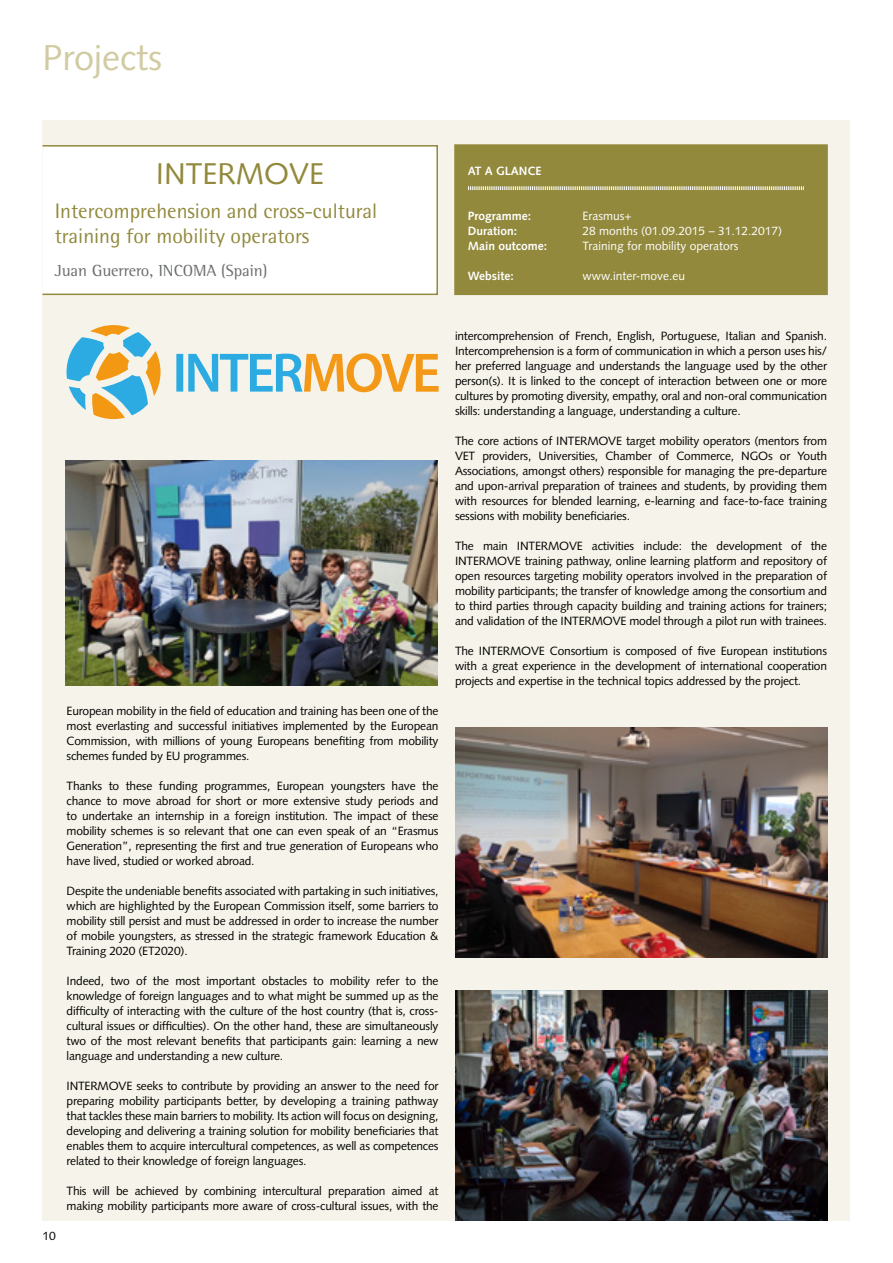
<style>
.page{position:relative;width:893px;height:1263px;background:#fff}
.page>*{position:absolute;margin:0;border:0;box-sizing:border-box;transform-origin:0 0}
.t1{font:36px "Syntax LT Std";color:#d1cba2}
.Articel_Projects_Bez{font:30px "Syntax LT Std";color:#92893c}
.Article_Projects_Sub{font:21px/25.2px "Rotis Semi Sans";color:#92893c}
.Author{font:16.5px "Rotis Semi Serif";color:#6b6d6d}
.Fliesstext{font:12px/15px "Syntax LT Std";letter-spacing:-.015em;color:#000;text-align:justify}
.Fliesstext-2{font:12px "Syntax LT Std";color:#fff}
.Fliesstext-3{font:700 12px "Syntax LT Std";color:#fff}
</style>
<div class="page">
<div style="left:43px;top:120px;width:807px;height:1100px;background:#f6f4ea"></div>
<div style="left:42px;top:145px;width:396px;height:150px;background:#fff;border:2px solid #92893c"></div>
<div style="left:454px;top:144px;width:374px;height:151px;background:#92893c;border:2px solid #92893c"></div>
<svg style="left:468px;top:186px;width:336px;height:4px"></svg>
<img style="left:455px;top:990px;width:372px;height:230px">
<img style="left:455px;top:727px;width:372px;height:230px">
<img style="left:66px;top:460px;width:372px;height:225px">
<div style="left:176px;top:354px;width:7px;height:38px;background:#2babe2"></div>
<svg style="left:188px;top:353px;width:251px;height:39px"></svg>
<svg style="left:67px;top:325px;width:94px;height:94px"></svg>
<h1 class="t1" style="left:43px;top:36px;width:121px">Projects</h1>
<p class="Articel_Projects_Bez" style="left:156px;top:156px;width:170px">INTERMOVE</p>
<p class="Article_Projects_Sub" style="left:55px;top:198px;width:324px">Intercomprehension and cross-cultural training for mobility operators</p>
<p class="Author" style="left:55px;top:261px;width:214px">Juan Guerrero, INCOMA (Spain)</p>
<p class="Fliesstext-3" style="left:468px;top:164px;width:75px">AT A GLANCE</p>
<p class="Fliesstext-3" style="left:468px;top:209px;width:65px">Programme:</p>
<p class="Fliesstext-2" style="left:583px;top:209px;width:51px">Erasmus+</p>
<p class="Fliesstext-3" style="left:468px;top:224px;width:51px">Duration:</p>
<p class="Fliesstext-2" style="left:583px;top:224px;width:201px">28 months (01.09.2015 – 31.12.2017)</p>
<p class="Fliesstext-3" style="left:468px;top:239px;width:81px">Main outcome:</p>
<p class="Fliesstext-2" style="left:583px;top:239px;width:157px">Training for mobility operators</p>
<p class="Fliesstext-3" style="left:468px;top:269px;width:48px">Website:</p>
<p class="Fliesstext-2" style="left:583px;top:269px;width:104px">www.inter-move.eu</p>
<p class="Fliesstext" style="left:43px;top:1228px;width:15px">10</p>
<p class="Fliesstext" style="left:67px;top:703px;width:374px">European mobility in the field of education and training has been one of the most everlasting and successful initiatives implemented by the European Commission, with millions of young Europeans benefiting from mobility schemes funded by EU programmes.</p>
<p class="Fliesstext" style="left:67px;top:778px;width:374px">Thanks to these funding programmes, European youngsters have the chance to move abroad for short or more extensive study periods and to undertake an internship in a foreign institution. The impact of these mobility schemes is so relevant that one can even speak of an “Erasmus Generation”, representing the first and true generation of Europeans who have lived, studied or worked abroad.</p>
<p class="Fliesstext" style="left:67px;top:883px;width:374px">Despite the undeniable benefits associated with partaking in such initiatives, which are highlighted by the European Commission itself, some barriers to mobility still persist and must be addressed in order to increase the number of mobile youngsters, as stressed in the strategic framework Education &amp; Training 2020 (ET2020).</p>
<p class="Fliesstext" style="left:67px;top:973px;width:374px">Indeed, two of the most important obstacles to mobility refer to the knowledge of foreign languages and to what might be summed up as the difficulty of interacting with the culture of the host country (that is, cross&shy;cultural issues or difficulties). On the other hand, these are simultaneously two of the most relevant benefits that participants gain: learning a new language and understanding a new culture.</p>
<p class="Fliesstext" style="left:67px;top:1078px;width:374px">INTERMOVE seeks to contribute by providing an answer to the need for preparing mobility participants better, by developing a training pathway that tackles these main barriers to mobility. Its action will focus on designing, developing and delivering a training solution for mobility beneficiaries that enables them to acquire intercultural competences, as well as competences related to their knowledge of foreign languages.</p>
<p class="Fliesstext" style="left:67px;top:1183px;width:374px">This will be achieved by combining intercultural preparation aimed at making mobility participants more aware of cross-cultural issues, with the</p>
<p class="Fliesstext" style="left:455px;top:328px;width:374px">intercomprehension of French, English, Portuguese, Italian and Spanish.<br>Intercomprehension is a form of communication in which a person uses his/ her preferred language and understands the language used by the other person(s). It is linked to the concept of interaction between one or more cultures by promoting diversity, empathy, oral and non-oral communication skills: understanding a language, understanding a culture.</p>
<p class="Fliesstext" style="left:455px;top:433px;width:374px">The core actions of INTERMOVE target mobility operators (mentors from VET providers, Universities, Chamber of Commerce, NGOs or Youth Associations, amongst others) responsible for managing the pre-departure and upon-arrival preparation of trainees and students, by providing them with resources for blended learning, e-learning and face-to-face training sessions with mobility beneficiaries.</p>
<p class="Fliesstext" style="left:455px;top:538px;width:374px">The main INTERMOVE activities include: the development of the INTERMOVE training pathway, online learning platform and repository of open resources targeting mobility operators involved in the preparation of mobility participants; the transfer of knowledge among the consortium and to third parties through capacity building and training actions for trainers; and validation of the INTERMOVE model through a pilot run with trainees.</p>
<p class="Fliesstext" style="left:455px;top:643px;width:374px">The INTERMOVE Consortium is composed of five European institutions with a great experience in the development of international cooperation projects and expertise in the technical topics addressed by the project.</p>
</div>
